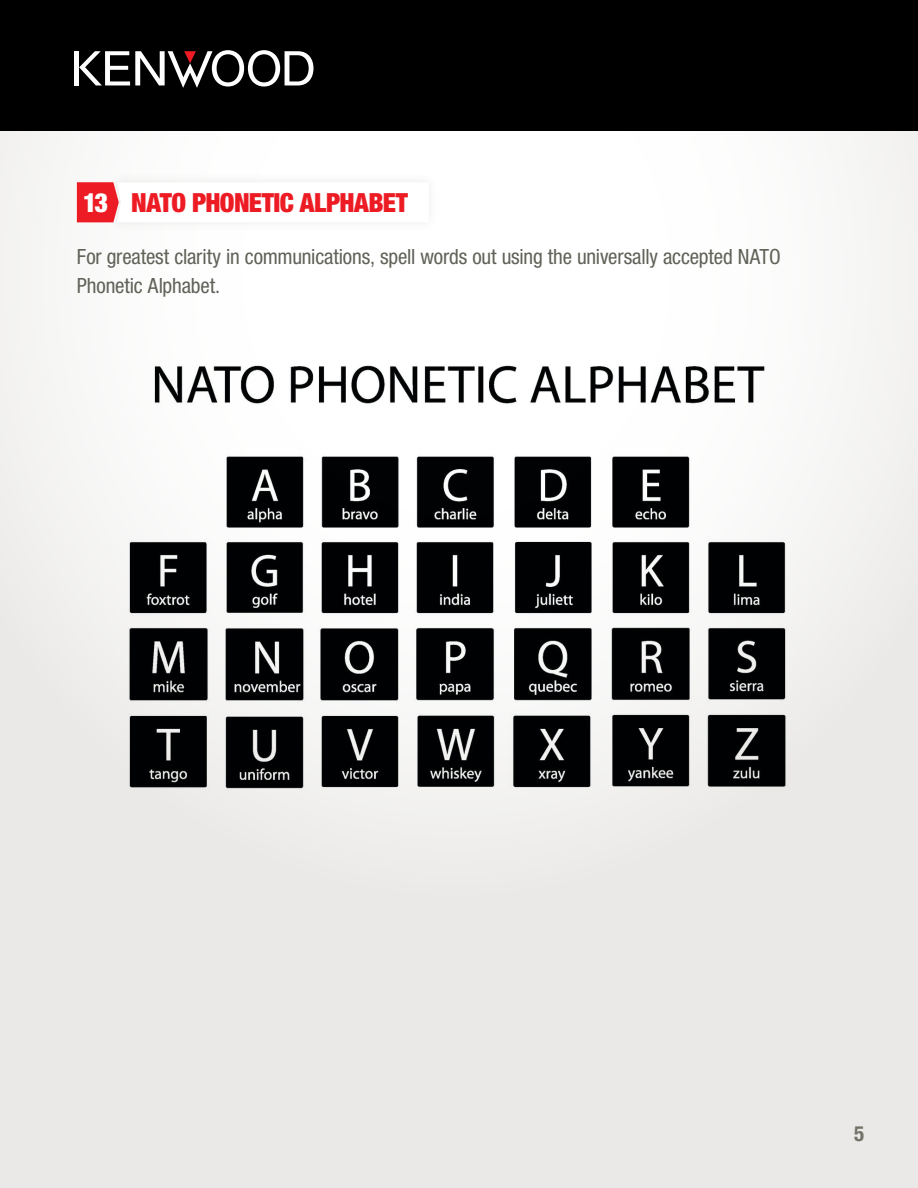
<style>
.page{position:relative;width:918px;height:1188px;background:#fff}
.page>*{position:absolute;margin:0;border:0;box-sizing:border-box;transform-origin:0 0}
.t1{font:900 condensed 26.4px "Helvetica Neue";letter-spacing:-.02em;color:#ed1c24}
.t2{font:900 condensed 26.4px "Helvetica Neue";color:#fff}
.t3{font:condensed 21px/28.5px "Helvetica Neue";letter-spacing:-.005em;color:#606258}
.t4{font:700 condensed 21px "Helvetica Neue";color:#727367}
</style>
<div class="page">
<div style="left:0;top:130px;width:918px;height:1058px;background:linear-gradient(to bottom,#fbfbfb,#e5e4e1)"></div>
<div style="left:579px;top:97px;width:106px;height:41px;background:#fff"></div>
<div style="left:0;top:0;width:918px;height:130px;background:#000"></div>
<div style="left:74px;top:51px;width:5px;height:34px;background:#fff"></div>
<svg style="left:79px;top:50px;width:235px;height:38px"></svg>
<div style="left:108px;top:172px;width:331px;height:60px;background:#fff"></div>
<svg style="left:77px;top:182px;width:43px;height:40px"></svg>
<img style="left:110px;top:317px;width:694px;height:521px">
<p class="t2" style="left:83px;top:186px;width:27px">13</p>
<p class="t1" style="left:131px;top:186px;width:278px">NATO PHONETIC ALPHABET</p>
<p class="t3" style="left:77px;top:243px;width:706px">For greatest clarity in communications, spell words out using the universally accepted NATO<br>Phonetic Alphabet.</p>
<p class="t4" style="left:854px;top:1121px;width:12px">5</p>
</div>
